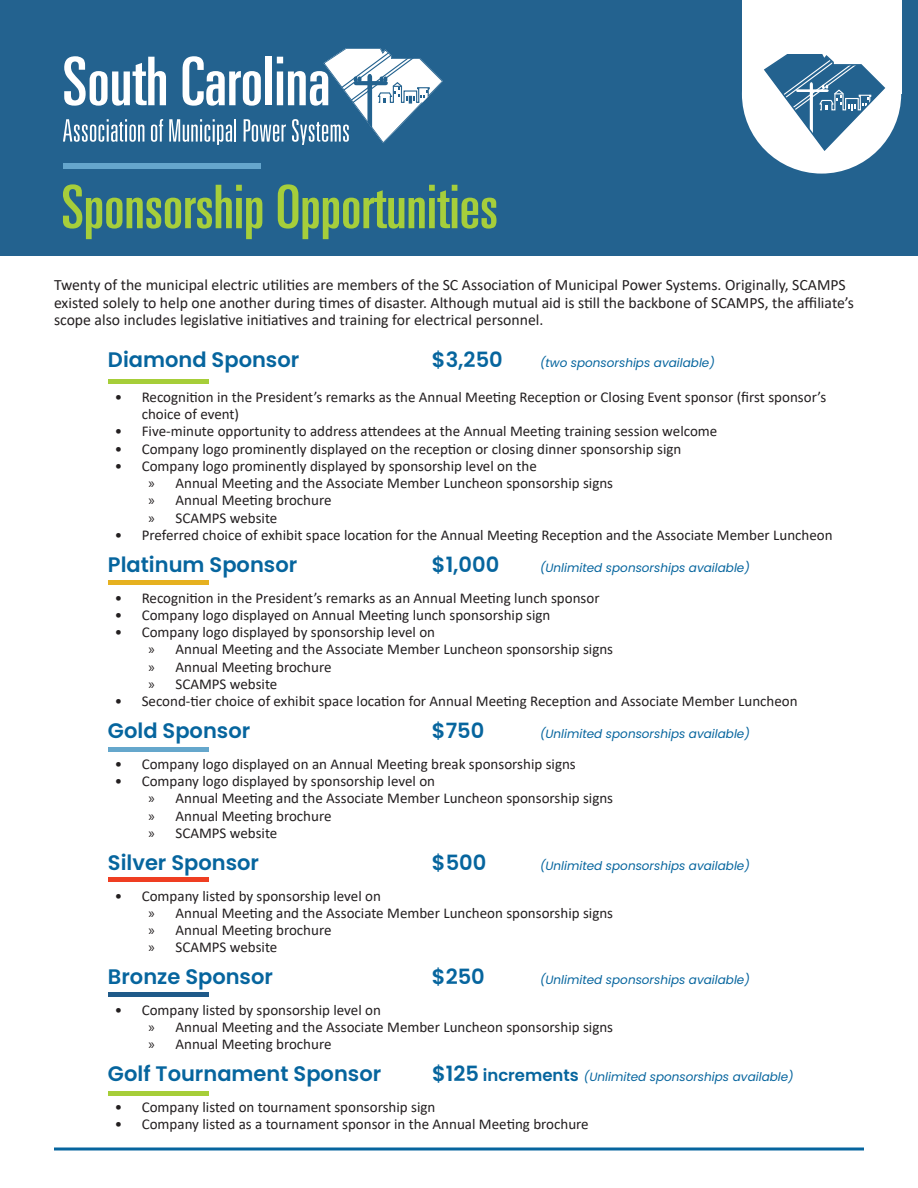
<style>
.page{position:relative;width:918px;height:1188px;background:#fff}
.page>*{position:absolute;margin:0;border:0;box-sizing:border-box;transform-origin:0 0}
.t1{font:600 21px "Poppins";color:#06659e}
.t2{font:15.75px/17.2px "Calibri";color:#231f20}
.t3{font:15px/17.2px "Calibri";color:#231f20}
.t4{font:italic 12px "Poppins";color:#06659e}
.s1{font-family:"Myriad Pro"}
.s2{font-weight:600;font-style:normal;font-size:21px}
.s3{font-weight:600;font-style:normal;font-size:16.5px}
</style>
<div class="page">
<div style="left:0;top:0;width:918px;height:255px;background:#23628f"></div>
<div style="left:742px;top:0;width:159px;height:94px;background:#fff"></div>
<div style="left:742px;top:14px;width:159px;height:160px;background:#fff;border-radius:50%"></div>
<div style="left:63px;top:164px;width:197px;height:5px;background:#65a6cd"></div>
<svg style="left:63px;top:184px;width:199px;height:55px"></svg>
<svg style="left:278px;top:184px;width:218px;height:55px"></svg>
<div style="left:108px;top:379px;width:101px;height:5px;background:#a6ce39"></div>
<div style="left:108px;top:580px;width:101px;height:5px;background:#e6b120"></div>
<div style="left:108px;top:747px;width:101px;height:5px;background:#65a7cc"></div>
<hr style="left:54px;top:1148px;width:810px;height:2px;background:#06659e">
<svg style="left:763px;top:54px;width:123px;height:98px"></svg>
<svg style="left:63px;top:48px;width:380px;height:97px"></svg>
<div style="left:108px;top:877px;width:101px;height:5px;background:#ef3e22"></div>
<hr style="left:108px;top:993px;width:101px;height:4px;background:#1f5a89">
<hr style="left:108px;top:1091px;width:101px;height:4px;background:#a6ce39">
<p class="t2" style="left:54px;top:276px;width:802px">Twenty of the municipal electric utilities are members of the SC Association of Municipal Power Systems. Originally, SCAMPS existed solely to help one another during times of disaster. Although mutual aid is still the backbone of SCAMPS, the affiliate’s scope also includes legislative initiatives and training for electrical personnel.</p>
<p class="t1" style="left:108px;top:348px;width:193px">Diamond Sponsor</p>
<p class="t1" style="left:432px;top:348px;width:72px">$3,250</p>
<p class="t4" style="left:540px;top:356px;width:176px">(two sponsorships available)</p>
<p class="t3" style="left:142px;top:388px;width:686px;text-indent:-27px">• Recognition in the President’s remarks as the Annual Meeting Reception or Closing Event sponsor (first sponsor’s choice of event)</p>
<p class="t3" style="left:115px;top:422px;width:604px">• Five-minute opportunity to address attendees at the Annual Meeting training session welcome</p>
<p class="t3" style="left:115px;top:440px;width:568px">• Company logo prominently displayed on the reception or closing dinner sponsorship sign</p>
<p class="t3" style="left:115px;top:457px;width:424px">• Company logo prominently displayed by sponsorship level on the</p>
<p class="t3" style="left:148px;top:474px;width:466px"><span class="s1">»</span> Annual Meeting and the Associate Member Luncheon sponsorship signs</p>
<p class="t3" style="left:148px;top:491px;width:185px"><span class="s1">»</span> Annual Meeting brochure</p>
<p class="t3" style="left:148px;top:509px;width:130px"><span class="s1">»</span> SCAMPS website</p>
<p class="t3" style="left:115px;top:526px;width:720px">• Preferred choice of exhibit space location for the Annual Meeting Reception and the Associate Member Luncheon</p>
<p class="t1" style="left:108px;top:552px;width:191px">Platinum Sponsor</p>
<p class="t1" style="left:432px;top:552px;width:69px">$1,000</p>
<p class="t4" style="left:540px;top:561px;width:211px">(Unlimited sponsorships available)</p>
<p class="t3" style="left:115px;top:589px;width:486px">• Recognition in the President’s remarks as an Annual Meeting lunch sponsor</p>
<p class="t3" style="left:115px;top:606px;width:437px">• Company logo displayed on Annual Meeting lunch sponsorship sign</p>
<p class="t3" style="left:115px;top:623px;width:322px">• Company logo displayed by sponsorship level on</p>
<p class="t3" style="left:148px;top:640px;width:466px"><span class="s1">»</span> Annual Meeting and the Associate Member Luncheon sponsorship signs</p>
<p class="t3" style="left:148px;top:658px;width:185px"><span class="s1">»</span> Annual Meeting brochure</p>
<p class="t3" style="left:148px;top:675px;width:130px"><span class="s1">»</span> SCAMPS website</p>
<p class="t3" style="left:115px;top:692px;width:684px">• Second-tier choice of exhibit space location for Annual Meeting Reception and Associate Member Luncheon</p>
<p class="t1" style="left:108px;top:719px;width:144px">Gold Sponsor</p>
<p class="t1" style="left:432px;top:719px;width:54px">$750</p>
<p class="t4" style="left:540px;top:727px;width:211px">(Unlimited sponsorships available)</p>
<p class="t3" style="left:115px;top:755px;width:463px">• Company logo displayed on an Annual Meeting break sponsorship signs</p>
<p class="t3" style="left:115px;top:772px;width:322px">• Company logo displayed by sponsorship level on</p>
<p class="t3" style="left:148px;top:789px;width:466px"><span class="s1">»</span> Annual Meeting and the Associate Member Luncheon sponsorship signs</p>
<p class="t3" style="left:148px;top:807px;width:185px"><span class="s1">»</span> Annual Meeting brochure</p>
<p class="t3" style="left:148px;top:824px;width:130px"><span class="s1">»</span> SCAMPS website</p>
<p class="t1" style="left:108px;top:850px;width:153px">Silver Sponsor</p>
<p class="t1" style="left:432px;top:850px;width:56px">$500</p>
<p class="t4" style="left:540px;top:859px;width:211px">(Unlimited sponsorships available)</p>
<p class="t3" style="left:115px;top:887px;width:268px">• Company listed by sponsorship level on</p>
<p class="t3" style="left:148px;top:904px;width:466px"><span class="s1">»</span> Annual Meeting and the Associate Member Luncheon sponsorship signs</p>
<p class="t3" style="left:148px;top:921px;width:185px"><span class="s1">»</span> Annual Meeting brochure</p>
<p class="t3" style="left:148px;top:938px;width:130px"><span class="s1">»</span> SCAMPS website</p>
<p class="t1" style="left:108px;top:965px;width:166px">Bronze Sponsor</p>
<p class="t1" style="left:432px;top:965px;width:54px">$250</p>
<p class="t4" style="left:540px;top:973px;width:211px">(Unlimited sponsorships available)</p>
<p class="t3" style="left:115px;top:1001px;width:268px">• Company listed by sponsorship level on</p>
<p class="t3" style="left:148px;top:1018px;width:466px"><span class="s1">»</span> Annual Meeting and the Associate Member Luncheon sponsorship signs</p>
<p class="t3" style="left:148px;top:1035px;width:185px"><span class="s1">»</span> Annual Meeting brochure</p>
<p class="t1" style="left:108px;top:1062px;width:275px">Golf Tournament Sponsor</p>
<p class="t4" style="left:432px;top:1070px;width:363px"><span class="s2">$125</span> <span class="s3">increments</span> (Unlimited sponsorships available)</p>
<p class="t3" style="left:115px;top:1098px;width:322px">• Company listed on tournament sponsorship sign</p>
<p class="t3" style="left:115px;top:1115px;width:476px">• Company listed as a tournament sponsor in the Annual Meeting brochure</p>
</div>
